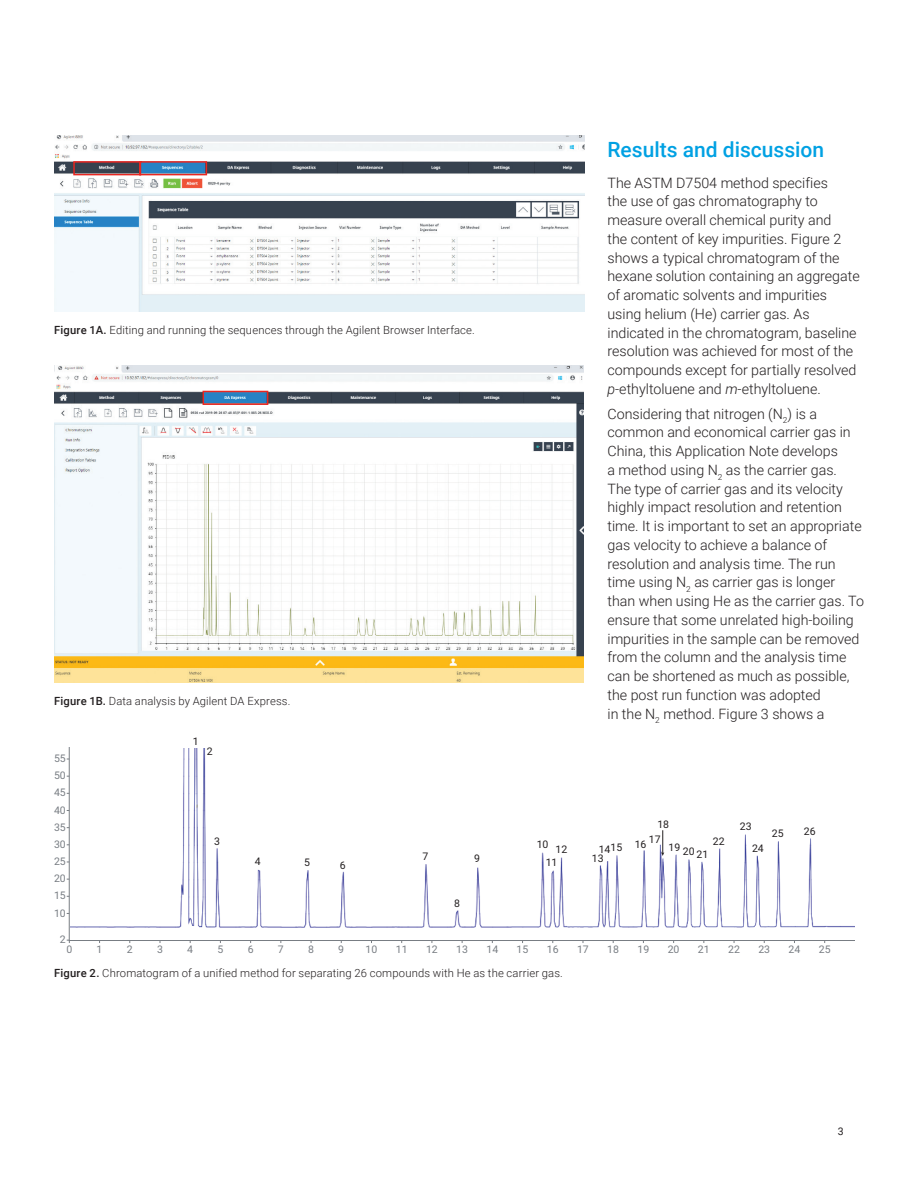
<style>
.page{position:relative;width:918px;height:1188px;background:#fff}
.page>*{position:absolute;margin:0;border:0;box-sizing:border-box;transform-origin:0 0}
.Header_1{font:500 21px "Roboto";color:#00a1e3}
.Text{font:300 14.25px/18.8px "Roboto";color:#231f20}
.t1{font:300 11.25px "Roboto";letter-spacing:.01em;color:#231f20}
.t2{font:10.5px "Roboto";color:#787d83}
.t3{font:10.5px/17.7px "Roboto";color:#231f20}
.s1{font-weight:500}
.s2{font-style:italic}
</style>
<div class="page">
<img style="left:54px;top:135px;width:530px;height:177px">
<svg style="left:73px;top:160px;width:135px;height:16px;background:#766c84"></svg>
<img style="left:54px;top:365px;width:529px;height:318px">
<div style="left:203px;top:391px;width:65px;height:14px;border:2px solid #e72621"></div>
<img style="left:70px;top:748px;width:784px;height:180px">
<hr style="left:69px;top:748px;width:1px;height:192px;background:#787d83">
<hr style="left:69px;top:940px;width:785px;height:1px;background:#787d83">
<svg style="left:661px;top:830px;width:3px;height:26px"></svg>
<p class="t1" style="left:54px;top:322px;width:422px"><span class="s1">Figure 1A.</span> Editing and running the sequences through the Agilent Browser Interface.</p>
<p class="t1" style="left:54px;top:693px;width:238px"><span class="s1">Figure 1B.</span> Data analysis by Agilent DA Express.</p>
<p class="t2" style="left:54px;top:752px;width:13px">55</p>
<p class="t2" style="left:54px;top:769px;width:13px">50</p>
<p class="t2" style="left:54px;top:787px;width:13px">45</p>
<p class="t2" style="left:54px;top:804px;width:13px">40</p>
<p class="t2" style="left:54px;top:821px;width:13px">35</p>
<p class="t2" style="left:54px;top:838px;width:13px">30</p>
<p class="t2" style="left:54px;top:855px;width:13px">25</p>
<p class="t2" style="left:54px;top:872px;width:13px">20</p>
<p class="t3" style="left:193px;top:733px;width:7px">1</p>
<p class="t3" style="left:207px;top:743px;width:7px">2</p>
<p class="t3" style="left:214px;top:833px;width:7px">3</p>
<p class="t3" style="left:255px;top:853px;width:7px">4</p>
<p class="t3" style="left:304px;top:854px;width:7px">5</p>
<p class="t3" style="left:340px;top:856px;width:7px">6</p>
<p class="t3" style="left:423px;top:847px;width:7px">7</p>
<p class="t3" style="left:474px;top:849px;width:7px">9</p>
<p class="Header_1" style="left:608px;top:135px;width:218px">Results and discussion</p>
<p class="Text" style="left:608px;top:173px;width:254px">The ASTM D7504 method specifies<br>the use of gas chromatography to measure overall chemical purity and<br>the content of key impurities. Figure 2 shows a typical chromatogram of the hexane solution containing an aggregate of aromatic solvents and impurities using helium (He) carrier gas. As indicated in the chromatogram, baseline resolution was achieved for most of the compounds except for partially resolved <span class="s2">p</span>-ethyltoluene and <span class="s2">m</span>-ethyltoluene.</p>
<p class="Text" style="left:608px;top:404px;width:258px">Considering that nitrogen (N<sub>2</sub>) is a common and economical carrier gas in China, this Application Note develops<br>a method using N<sub>2</sub> as the carrier gas.<br>The type of carrier gas and its velocity highly impact resolution and retention time. It is important to set an appropriate gas velocity to achieve a balance of resolution and analysis time. The run time using N<sub>2</sub> as carrier gas is longer than when using He as the carrier gas. To ensure that some unrelated high-boiling impurities in the sample can be removed from the column and the analysis time can be shortened as much as possible, the post run function was adopted<br>in the N<sub>2</sub> method. Figure 3 shows a</p>
<p class="t3" style="left:546px;top:836px;width:13px;text-indent:-9px">10<br>11</p>
<p class="t3" style="left:556px;top:840px;width:13px">12</p>
<p class="t3" style="left:657px;top:816px;width:13px">18</p>
<p class="t3" style="left:599px;top:837px;width:63px">1415 16 17</p>
<p class="t3" style="left:669px;top:839px;width:13px">19</p>
<p class="t3" style="left:713px;top:832px;width:13px">22</p>
<p class="t3" style="left:683px;top:844px;width:27px">20 21</p>
<p class="t3" style="left:592px;top:850px;width:13px">13</p>
<p class="t3" style="left:740px;top:818px;width:13px">23</p>
<p class="t3" style="left:752px;top:839px;width:13px">24</p>
<p class="t3" style="left:772px;top:824px;width:13px">25</p>
<p class="t3" style="left:804px;top:823px;width:13px">26</p>
<p class="t2" style="left:54px;top:890px;width:13px">15</p>
<p class="t3" style="left:454px;top:895px;width:7px">8</p>
<p class="t2" style="left:54px;top:907px;width:13px">10</p>
<p class="t2" style="left:60px;top:933px;width:7px">2</p>
<p class="t2" style="left:66px;top:943px;width:7px">0</p>
<p class="t2" style="left:97px;top:943px;width:7px">1</p>
<p class="t2" style="left:127px;top:943px;width:7px">2</p>
<p class="t2" style="left:157px;top:943px;width:7px">3</p>
<p class="t2" style="left:187px;top:943px;width:7px">4</p>
<p class="t2" style="left:217px;top:943px;width:7px">5</p>
<p class="t2" style="left:248px;top:943px;width:7px">6</p>
<p class="t2" style="left:278px;top:943px;width:7px">7</p>
<p class="t2" style="left:308px;top:943px;width:7px">8</p>
<p class="t2" style="left:338px;top:943px;width:7px">9</p>
<p class="t2" style="left:366px;top:943px;width:13px">10</p>
<p class="t2" style="left:396px;top:943px;width:13px">11</p>
<p class="t2" style="left:426px;top:943px;width:13px">12</p>
<p class="t2" style="left:456px;top:943px;width:13px">13</p>
<p class="t2" style="left:486px;top:943px;width:13px">14</p>
<p class="t2" style="left:517px;top:943px;width:13px">15</p>
<p class="t2" style="left:547px;top:943px;width:13px">16</p>
<p class="t2" style="left:577px;top:943px;width:13px">17</p>
<p class="t2" style="left:607px;top:943px;width:13px">18</p>
<p class="t2" style="left:638px;top:943px;width:13px">19</p>
<p class="t2" style="left:668px;top:943px;width:13px">20</p>
<p class="t2" style="left:698px;top:943px;width:13px">21</p>
<p class="t2" style="left:728px;top:943px;width:13px">22</p>
<p class="t2" style="left:758px;top:943px;width:13px">23</p>
<p class="t2" style="left:789px;top:943px;width:13px">24</p>
<p class="t2" style="left:819px;top:943px;width:13px">25</p>
<p class="t1" style="left:54px;top:966px;width:510px"><span class="s1">Figure 2.</span> Chromatogram of a unified method for separating 26 compounds with He as the carrier gas.</p>
<p class="t3" style="left:838px;top:1122px;width:7px">3</p>
</div>
